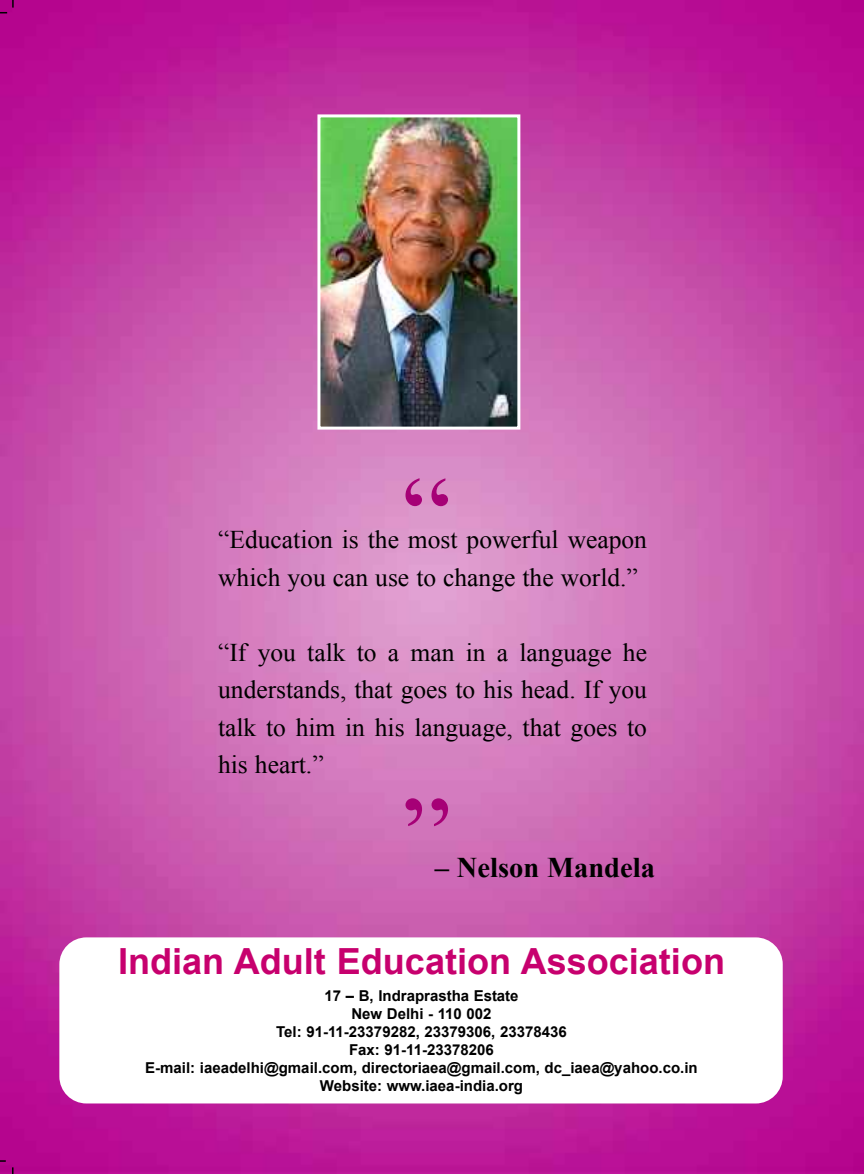
<style>
.page{position:relative;width:864px;height:1174px;background:#fff}
.page>*{position:absolute;margin:0;border:0;box-sizing:border-box;transform-origin:0 0}
.t1{font:700 36px "Arial";color:#c7006e}
.t2{font:700 28.5px "Times New Roman";color:#000}
.t3{font:25.5px/37.5px "Times New Roman";color:#000}
.t4{font:700 15px/18px "Arial";color:#000;text-align:center}
</style>
<div class="page">
<img style="left:0;top:0;width:863px;height:1173px">
<svg style="left:12px;top:1167px;width:2px;height:7px"></svg>
<svg style="left:0;top:0;width:14px;height:13px"></svg>
<img style="left:321px;top:118px;width:195px;height:307px">
<div style="left:317px;top:114px;width:203px;height:315px;border:3px solid #fff"></div>
<svg style="left:405px;top:478px;width:43px;height:28px"></svg>
<svg style="left:405px;top:798px;width:43px;height:28px"></svg>
<div style="left:59px;top:937px;width:723px;height:166px;background:#fff;border-radius:27px"></div>
<h3 class="t3" style="left:218px;top:521px;width:430px">“Education is the most powerful weapon which you can use to change the world.”</h3>
<h3 class="t3" style="left:218px;top:633px;width:430px;text-align:justify">“If you talk to a man in a language he understands, that goes to his head. If you talk to him in his language, that goes to his heart.”</h3>
<h2 class="t2" style="left:434px;top:852px;width:221px">– Nelson Mandela</h2>
<h1 class="t1" style="left:118px;top:941px;width:608px">Indian Adult Education Association</h1>
<p class="t4" style="left:145px;top:987px;width:553px">17 – B, Indraprastha Estate<br>New Delhi - 110 002<br>Tel: 91-11-23379282, 23379306, 23378436<br>Fax: 91-11-23378206<br>E-mail: iaeadelhi@gmail.com, directoriaea@gmail.com, dc_iaea@yahoo.co.in Website: www.iaea-india.org</p>
</div>
